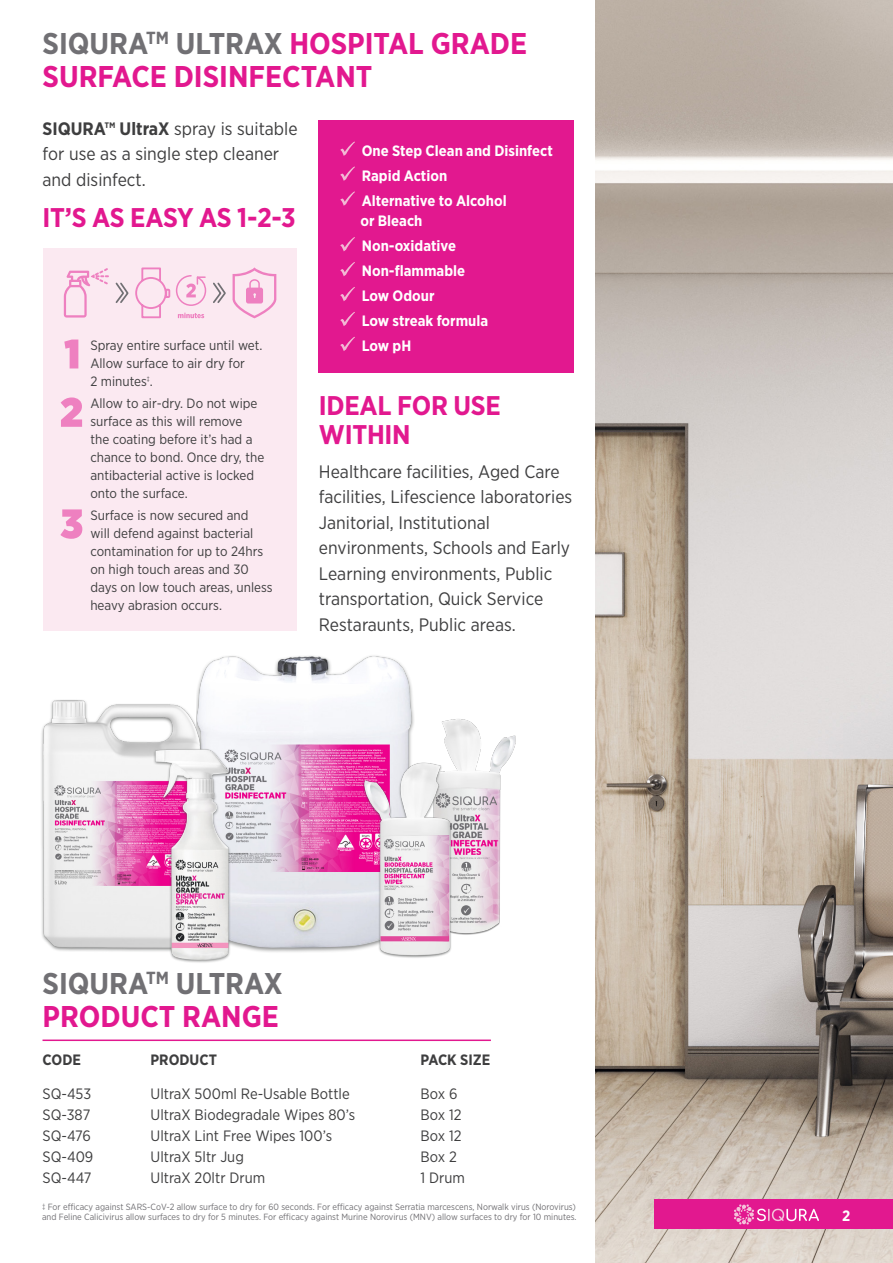
<style>
.page{position:relative;width:893px;height:1263px;background:#fff}
.page>*{position:absolute;margin:0;border:0;box-sizing:border-box;transform-origin:0 0}
.t1{font:700 30px/33px "Gotham Narrow";color:#e2188f}
.t2{font:700 30px/33px "Gotham Narrow";color:#717074}
.t3{font:700 27px/28.5px "Gotham Narrow";letter-spacing:-.01em;color:#e2188f}
.t4{font:18px/25.5px "Gotham Narrow";color:#3e3e3f}
.t5{font:15px "Gotham Narrow";color:#3e3e3f}
.t6{font:700 15px/20.7px "Gotham Narrow";color:#fff}
.t7{font:700 15px "Gotham Narrow";color:#3e3e3f}
.t8{font:13.5px/18px "Gotham Narrow";color:#3e3e3f}
.t9{font:9px/10.8px "Gotham Narrow";color:#717074}
.s1{color:#717074}
.s2{font-weight:700}
.s3{color:#e2188f}
</style>
<div class="page">
<img style="left:595px;top:0;width:298px;height:1263px">
<div style="left:44px;top:249px;width:253px;height:382px;background:#fbe9f1"></div>
<hr style="left:43px;top:1039px;width:448px;height:2px;background:#e2188f">
<div style="left:654px;top:1200px;width:239px;height:29px;background:#e2188f"></div>
<svg style="left:734px;top:1204px;width:85px;height:21px"></svg>
<img style="left:442px;top:719px;width:74px;height:40px">
<img style="left:197px;top:655px;width:217px;height:297px">
<img style="left:41px;top:697px;width:165px;height:255px">
<img style="left:148px;top:734px;width:93px;height:229px">
<img style="left:305px;top:758px;width:204px;height:200px">
<svg style="left:64px;top:339px;width:14px;height:29px"></svg>
<svg style="left:61px;top:397px;width:21px;height:30px"></svg>
<svg style="left:60px;top:509px;width:22px;height:30px"></svg>
<svg style="left:64px;top:267px;width:213px;height:52px"></svg>
<div style="left:319px;top:120px;width:255px;height:252px;background:#e2188f"></div>
<svg style="left:340px;top:141px;width:15px;height:15px"></svg>
<svg style="left:340px;top:166px;width:15px;height:15px"></svg>
<svg style="left:340px;top:191px;width:15px;height:15px"></svg>
<svg style="left:340px;top:237px;width:15px;height:14px"></svg>
<svg style="left:340px;top:262px;width:15px;height:14px"></svg>
<svg style="left:340px;top:287px;width:15px;height:14px"></svg>
<svg style="left:340px;top:312px;width:15px;height:14px"></svg>
<svg style="left:340px;top:337px;width:15px;height:14px"></svg>
<p class="t1" style="left:43px;top:26px;width:486px"><span class="s1">SIQURA</span><sup>TM</sup> <span class="s1">ULTRAX</span> HOSPITAL GRADE<br>SURFACE DISINFECTANT</p>
<p class="t4" style="left:43px;top:115px;width:257px"><span class="s2">SIQURA™ UltraX</span> spray is suitable for use as a single step cleaner and disinfect.</p>
<p class="t3" style="left:43px;top:203px;width:255px">IT’S AS EASY AS 1-2-3</p>
<p class="t8" style="left:90px;top:336px;width:174px">Spray entire surface until wet.<br>Allow surface to air dry for<br>2 minutes<sup>‡</sup>.</p>
<p class="t8" style="left:90px;top:394px;width:175px">Allow to air-dry. Do not wipe surface as this will remove the coating before it’s had a chance to bond. Once dry, the antibacterial active is locked onto the surface.</p>
<p class="t8" style="left:90px;top:506px;width:184px">Surface is now secured and<br>will defend against bacterial contamination for up to 24hrs on high touch areas and 30 days on low touch areas, unless heavy abrasion occurs.</p>
<p class="t6" style="left:362px;top:140px;width:193px">One Step Clean and Disinfect</p>
<p class="t6" style="left:362px;top:165px;width:87px">Rapid Action</p>
<p class="t6" style="left:360px;top:190px;width:148px">Alternative to Alcohol or Bleach</p>
<p class="t6" style="left:362px;top:236px;width:96px">Non-oxidative</p>
<p class="t6" style="left:362px;top:261px;width:105px">Non-flammable</p>
<p class="t6" style="left:362px;top:286px;width:74px">Low Odour</p>
<p class="t6" style="left:362px;top:310px;width:128px">Low streak formula</p>
<p class="t6" style="left:362px;top:335px;width:51px">Low pH</p>
<p class="t3" style="left:319px;top:391px;width:183px">IDEAL FOR USE<br>WITHIN</p>
<p class="t4" style="left:319px;top:458px;width:255px">Healthcare facilities, Aged Care facilities, Lifescience laboratories</p>
<p class="t4" style="left:319px;top:509px;width:253px">Janitorial, Institutional environments, Schools and Early<br>Learning environments, Public transportation, Quick Service<br>Restaraunts, Public areas.</p>
<p class="t2" style="left:43px;top:967px;width:242px">SIQURA<sup>TM</sup> ULTRAX<br><span class="s3">PRODUCT RANGE</span></p>
<p class="t7" style="left:43px;top:1050px;width:40px">CODE</p>
<p class="t7" style="left:151px;top:1050px;width:68px">PRODUCT</p>
<p class="t7" style="left:421px;top:1050px;width:71px">PACK SIZE</p>
<p class="t5" style="left:43px;top:1084px;width:50px">SQ-453</p>
<p class="t5" style="left:151px;top:1084px;width:201px">UltraX 500ml Re-Usable Bottle</p>
<p class="t5" style="left:421px;top:1084px;width:38px">Box 6</p>
<p class="t5" style="left:43px;top:1105px;width:49px">SQ-387</p>
<p class="t5" style="left:151px;top:1105px;width:206px">UltraX Biodegradale Wipes 80’s</p>
<p class="t5" style="left:421px;top:1105px;width:43px">Box 12</p>
<p class="t5" style="left:43px;top:1126px;width:50px">SQ-476</p>
<p class="t5" style="left:151px;top:1126px;width:183px">UltraX Lint Free Wipes 100’s</p>
<p class="t5" style="left:421px;top:1126px;width:43px">Box 12</p>
<p class="t5" style="left:43px;top:1147px;width:52px">SQ-409</p>
<p class="t5" style="left:151px;top:1147px;width:95px">UltraX 5ltr Jug</p>
<p class="t5" style="left:421px;top:1147px;width:38px">Box 2</p>
<p class="t5" style="left:43px;top:1168px;width:51px">SQ-447</p>
<p class="t5" style="left:151px;top:1168px;width:116px">UltraX 20ltr Drum</p>
<p class="t5" style="left:421px;top:1168px;width:46px">1 Drum</p>
<p class="t9" style="left:42px;top:1201px;width:536px">‡ For efficacy against SARS-CoV-2 allow surface to dry for 60 seconds. For efficacy against Serratia marcescens, Norwalk virus (Norovirus) and Feline Calicivirus allow surfaces to dry for 5 minutes. For efficacy against Murine Norovirus (MNV) allow surfaces to dry for 10 minutes.</p>
<p class="t6" style="left:842px;top:1205px;width:10px">2</p>
</div>
